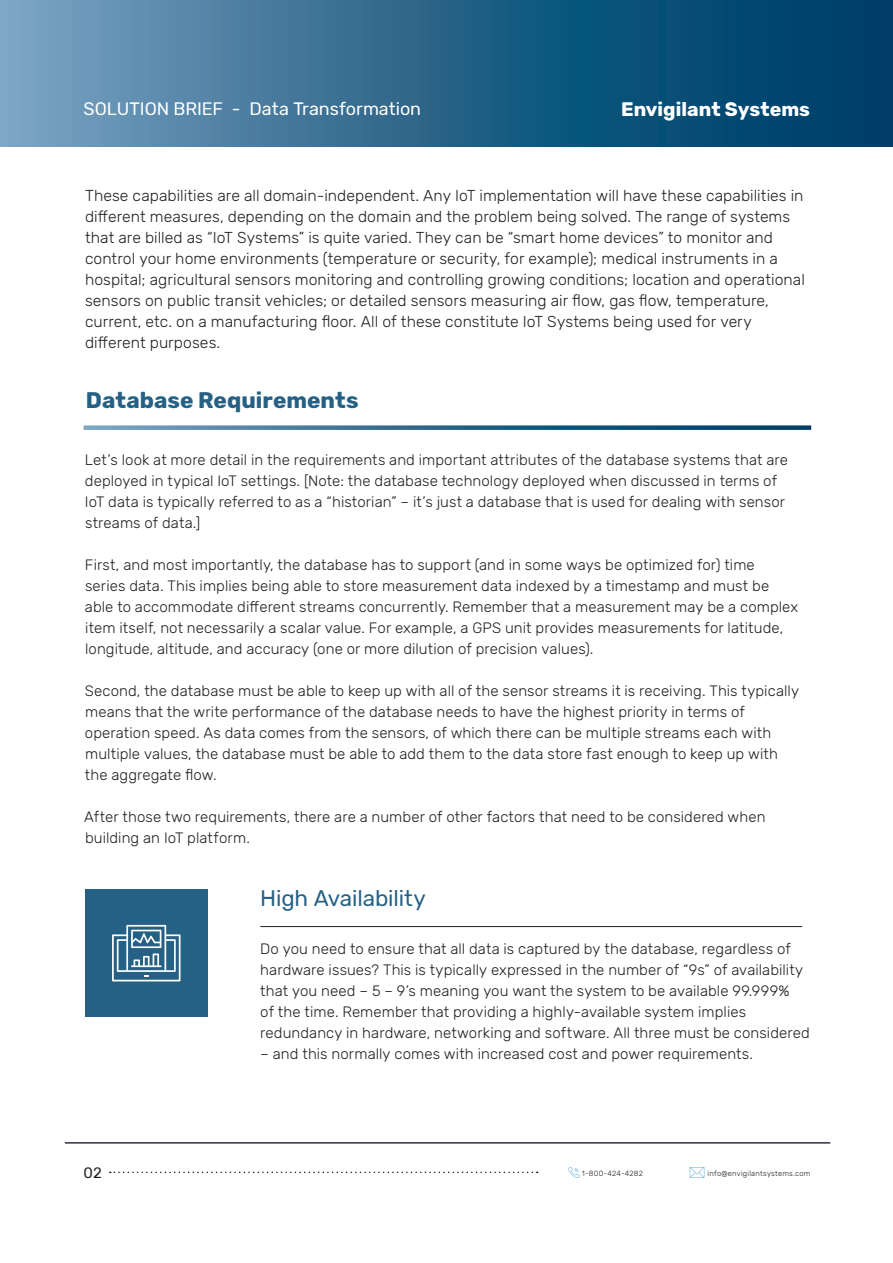
<style>
.page{position:relative;width:893px;height:1263px;background:#fff}
.page>*{position:absolute;margin:0;border:0;box-sizing:border-box;transform-origin:0 0}
.t1{font:700 22.5px "Rubik";color:#256184}
.t2{font:22.5px "Rubik";letter-spacing:-.005em;color:#256184}
.t3{font:700 19.5px "Rubik";color:#fff}
.t4{font:18px "Rubik";letter-spacing:-.005em;color:#fff}
.t5{font:300 15.75px/21px "Rubik";color:#231f20}
.t6{font:300 15px/21px "Rubik";letter-spacing:.005em;color:#231f20}
.t7{font:15px "Rubik";color:#231f20}
.t8{font:300 7.5px "Rubik";letter-spacing:.03em;color:#231f20}
</style>
<div class="page">
<svg style="left:0;top:0;width:893px;height:147px;background:#2d688d"></svg>
<svg style="left:84px;top:425px;width:727px;height:5px;background:#427798"></svg>
<div style="left:85px;top:889px;width:123px;height:128px;background:#256184"></div>
<hr style="left:260px;top:926px;width:542px;height:1px;background:#231f20">
<svg style="left:112px;top:925px;width:69px;height:56px"></svg>
<hr style="left:65px;top:1142px;width:765px;height:1px;background:#2d323b">
<svg style="left:690px;top:1167px;width:14px;height:11px"></svg>
<svg style="left:568px;top:1167px;width:12px;height:11px"></svg>
<svg style="left:110px;top:1171px;width:428px;height:2px"></svg>
<p class="t4" style="left:84px;top:98px;width:339px">SOLUTION BRIEF - Data Transformation</p>
<h2 class="t3" style="left:621px;top:98px;width:191px">Envigilant Systems</h2>
<p class="t5" style="left:85px;top:186px;width:721px">These capabilities are all domain-independent. Any IoT implementation will have these capabilities in different measures, depending on the domain and the problem being solved. The range of systems that are billed as “IoT Systems” is quite varied. They can be “smart home devices” to monitor and control your home environments (temperature or security, for example); medical instruments in a hospital; agricultural sensors monitoring and controlling growing conditions; location and operational sensors on public transit vehicles; or detailed sensors measuring air flow, gas flow, temperature, current, etc. on a manufacturing floor. All of these constitute IoT Systems being used for very different purposes.</p>
<h1 class="t1" style="left:86px;top:387px;width:274px">Database Requirements</h1>
<p class="t6" style="left:85px;top:449px;width:704px">Let’s look at more detail in the requirements and important attributes of the database systems that are deployed in typical IoT settings. [Note: the database technology deployed when discussed in terms of IoT data is typically referred to as a “historian” – it’s just a database that is used for dealing with sensor streams of data.]</p>
<p class="t6" style="left:85px;top:554px;width:715px">First, and most importantly, the database has to support (and in some ways be optimized for) time series data. This implies being able to store measurement data indexed by a timestamp and must be able to accommodate different streams concurrently. Remember that a measurement may be a complex item itself, not necessarily a scalar value. For example, a GPS unit provides measurements for latitude, longitude, altitude, and accuracy (one or more dilution of precision values).</p>
<p class="t6" style="left:85px;top:680px;width:716px">Second, the database must be able to keep up with all of the sensor streams it is receiving. This typically means that the write performance of the database needs to have the highest priority in terms of operation speed. As data comes from the sensors, of which there can be multiple streams each with multiple values, the database must be able to add them to the data store fast enough to keep up with the aggregate flow.</p>
<p class="t6" style="left:84px;top:806px;width:683px">After those two requirements, there are a number of other factors that need to be considered when building an IoT platform.</p>
<h1 class="t2" style="left:260px;top:885px;width:167px">High Availability</h1>
<p class="t7" style="left:84px;top:1164px;width:20px">02</p>
<p class="t6" style="left:260px;top:938px;width:551px">Do you need to ensure that all data is captured by the database, regardless of hardware issues? This is typically expressed in the number of “9s” of availability that you need – 5 – 9’s meaning you want the system to be available 99.999%<br>of the time. Remember that providing a highly-available system implies redundancy in hardware, networking and software. All three must be considered</p>
<p class="t6" style="left:260px;top:1043px;width:494px">– and this normally comes with increased cost and power requirements.</p>
<p class="t8" style="left:582px;top:1169px;width:63px">1-800-424-4282</p>
<p class="t8" style="left:708px;top:1169px;width:104px">info@envigilantsystems.com</p>
</div>
